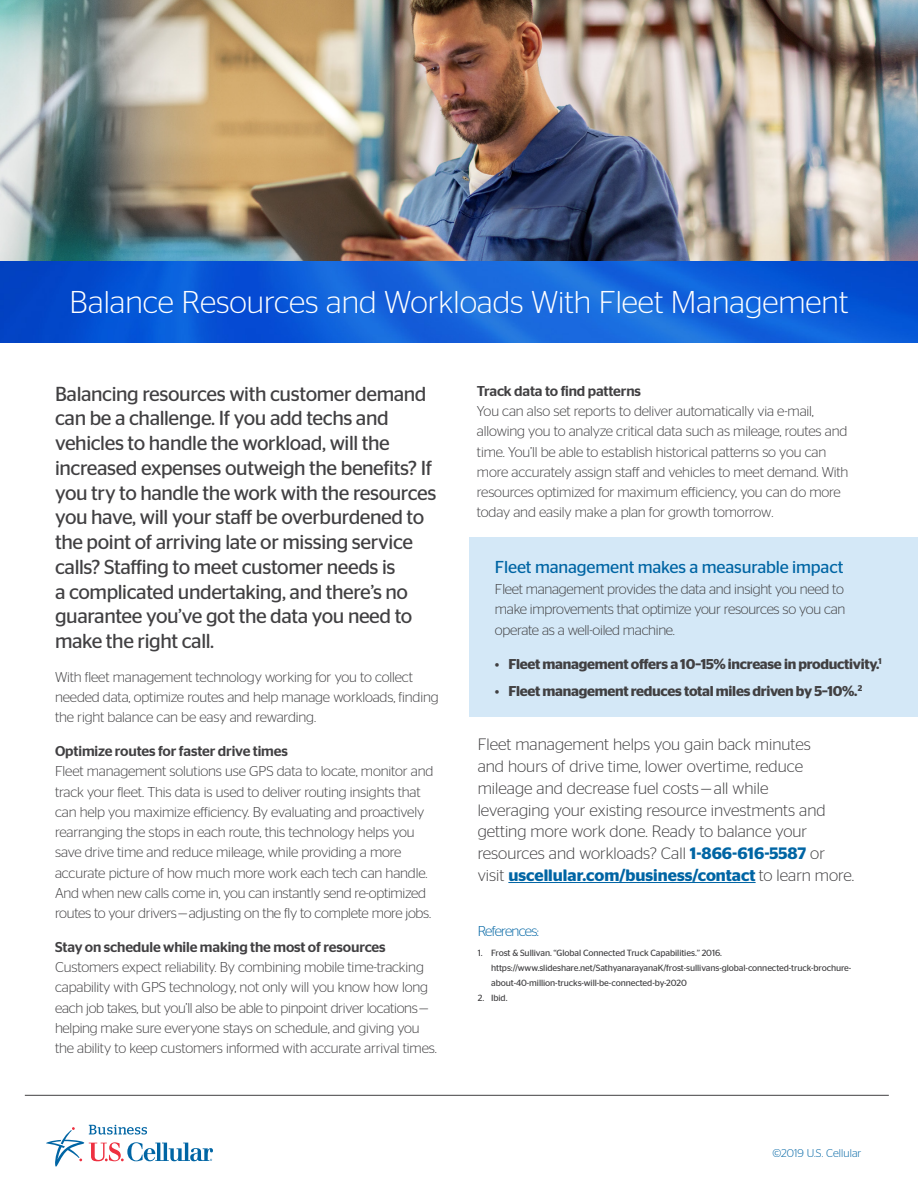
<style>
.page{position:relative;width:918px;height:1188px;background:#fff}
.page>*{position:absolute;margin:0;border:0;box-sizing:border-box;transform-origin:0 0}
.t1{font:300 31.5px "Stag Sans";color:#fff}
.t2{font:20.25px/24.8px "Stag Sans";letter-spacing:-.02em;color:#414042}
.t3{font:17.25px "Stag Sans";letter-spacing:-.01em;color:#0065a4}
.t4{font:300 16.5px/21.8px "Stag Sans";color:#414042}
.t5{font:300 14.25px/20.2px "Stag Sans";letter-spacing:-.01em;color:#414042}
.t6{font:600 14.25px "Stag Sans";letter-spacing:-.02em;color:#414042}
.t7{font:500 14.25px "Stag Sans";letter-spacing:-.01em;color:#414042}
.t8{font:300 14.25px "Stag Sans";letter-spacing:-.05em;color:#0065a4}
.t9{font:300 11.25px "Stag Sans";letter-spacing:.005em;color:#0065a4}
.t10{font:9px/15px "Stag Sans";letter-spacing:-.01em;color:#414042}
.s1{font-weight:400}
.s2{font-weight:600;color:#0065a4}
</style>
<div class="page">
<svg style="left:46px;top:1125px;width:167px;height:42px"></svg>
<img style="left:0;top:0;width:918px;height:261px">
<img style="left:0;top:261px;width:918px;height:81px">
<hr style="left:25px;top:1095px;width:864px;height:1px;background:#414042">
<div style="left:469px;top:538px;width:449px;height:179px;background:#d4e8f7"></div>
<hr style="left:508px;top:882px;width:248px;height:1px;background:#0065a4">
<h1 class="t1" style="left:70px;top:285px;width:780px">Balance Resources and Workloads With Fleet Management</h1>
<p class="t2" style="left:55px;top:381px;width:383px">Balancing resources with customer demand can be a challenge. If you add techs and vehicles to handle the workload, will the increased expenses outweigh the benefits? If you try to handle the work with the resources you have, will your staff be overburdened to the point of arriving late or missing service calls? Staffing to meet customer needs is<br>a complicated undertaking, and there’s no guarantee you’ve got the data you need to make the right call.</p>
<p class="t5" style="left:55px;top:667px;width:385px">With fleet management technology working for you to collect needed data, optimize routes and help manage workloads, finding the right balance can be easy and rewarding.</p>
<p class="t7" style="left:55px;top:743px;width:234px">Optimize routes for faster drive times</p>
<p class="t5" style="left:55px;top:761px;width:380px">Fleet management solutions use GPS data to locate, monitor and track your fleet. This data is used to deliver routing insights that can help you maximize efficiency. By evaluating and proactively rearranging the stops in each route, this technology helps you save drive time and reduce mileage, while providing a more accurate picture of how much more work each tech can handle.<br>And when new calls come in, you can instantly send re-optimized routes to your drivers—adjusting on the fly to complete more jobs.</p>
<p class="t7" style="left:55px;top:939px;width:332px">Stay on schedule while making the most of resources</p>
<p class="t5" style="left:55px;top:957px;width:383px">Customers expect reliability. By combining mobile time-tracking capability with GPS technology, not only will you know how long each job takes, but you’ll also be able to pinpoint driver locations— helping make sure everyone stays on schedule, and giving you the ability to keep customers informed with accurate arrival times.</p>
<p class="t7" style="left:477px;top:383px;width:166px">Track data to find patterns</p>
<p class="t5" style="left:477px;top:401px;width:373px">You can also set reports to deliver automatically via e-mail, allowing you to analyze critical data such as mileage, routes and time. You’ll be able to establish historical patterns so you can more accurately assign staff and vehicles to meet demand. With resources optimized for maximum efficiency, you can do more today and easily make a plan for growth tomorrow.</p>
<p class="t3" style="left:495px;top:558px;width:350px">Fleet management makes a measurable impact</p>
<p class="t5" style="left:495px;top:578px;width:352px;line-height:20.7px;text-align:justify">Fleet management provides the data and insight you need to make improvements that optimize your resources so you can operate as a well-oiled machine.</p>
<p class="t6" style="left:495px;top:655px;width:388px"><span class="s1">•</span> Fleet management offers a 10–15% increase in productivity.<sup>1</sup></p>
<p class="t6" style="left:495px;top:682px;width:369px"><span class="s1">•</span> Fleet management reduces total miles driven by 5–10%.<sup>2</sup></p>
<p class="t4" style="left:478px;top:734px;width:378px">Fleet management helps you gain back minutes<br>and hours of drive time, lower overtime, reduce mileage and decrease fuel costs—all while<br>leveraging your existing resource investments and getting more work done. Ready to balance your resources and workloads? Call <span class="s2">1-866-616-5587</span> or visit <span class="s2">uscellular.com/business/contact</span> to learn more.</p>
<p class="t8" style="left:478px;top:924px;width:63px">References:</p>
<p class="t10" style="left:491px;top:945px;width:362px;text-indent:-14px">1. Frost &amp; Sullivan. “Global Connected Truck Capabilities.” 2016. https://www.slideshare.net/SathyanarayanaK/frost-sullivans-global-connected-truck-brochure&shy;about-40-million-trucks-will-be-connected-by-2020</p>
<p class="t10" style="left:478px;top:990px;width:31px">2. Ibid.</p>
<p class="t9" style="left:772px;top:1147px;width:90px">©2019 U.S. Cellular</p>
</div>
